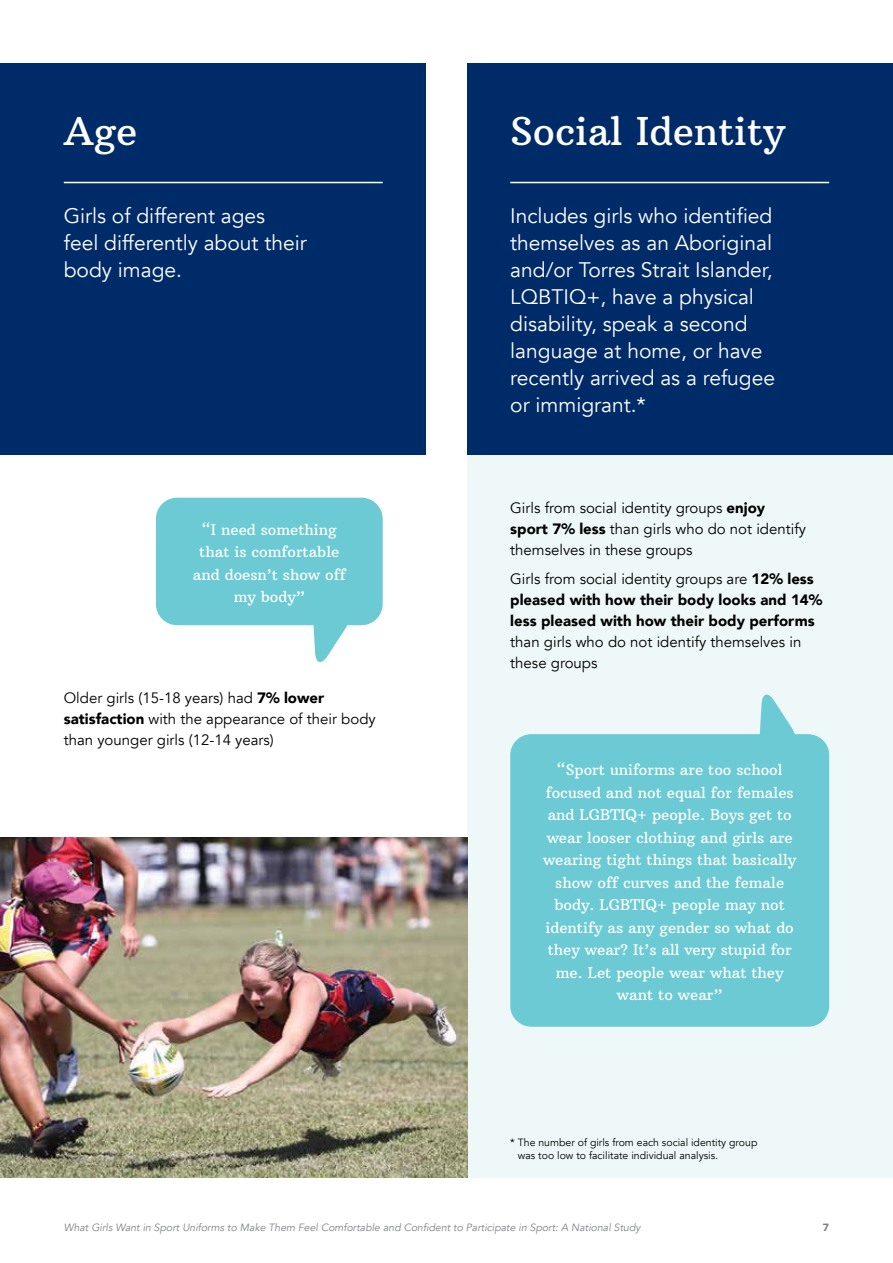
<style>
.page{position:relative;width:893px;height:1263px;background:#fff}
.page>*{position:absolute;margin:0;border:0;box-sizing:border-box;transform-origin:0 0}
.t1{font:39px "Arbutus Slab";color:#fff}
.t2{font:21px/27px "Avenir";color:#fff}
.t3{font:15px/22.5px "Arbutus Slab";color:#fff;text-align:center}
.t4{font:15px/21px "Avenir";color:#000}
.t5{font:900 15px/21px "Avenir";color:#000}
.t6{font:italic 10.5px "Avenir";color:#808285}
.t7{font:10.5px/12.6px "Avenir";color:#000}
.t8{font:900 10.5px "Avenir";color:#808285}
.s1{font-weight:900}
.s2{font-weight:400}
</style>
<div class="page">
<div style="left:468px;top:455px;width:425px;height:723px;background:#eef8f8"></div>
<div style="left:0;top:64px;width:425px;height:391px;background:#002b69"></div>
<div style="left:468px;top:64px;width:425px;height:391px;background:#002b69"></div>
<img style="left:0;top:838px;width:468px;height:340px">
<hr style="left:64px;top:182px;width:319px;height:1px;background:#fff">
<hr style="left:510px;top:182px;width:319px;height:1px;background:#fff">
<div style="left:510px;top:734px;width:319px;height:293px;background:#6bcad4;border-radius:21px"></div>
<svg style="left:758px;top:694px;width:40px;height:41px"></svg>
<svg style="left:311px;top:625px;width:41px;height:37px"></svg>
<div style="left:156px;top:498px;width:227px;height:127px;background:#6bcad4;border-radius:21px"></div>
<h1 class="t1" style="left:64px;top:106px;width:75px">Age</h1>
<h2 class="t2" style="left:64px;top:202px;width:244px">Girls of different ages<br>feel differently about their body image.</h2>
<p class="t3" style="left:193px;top:518px;width:155px">“I need something that is comfortable and doesn’t show off my body”</p>
<p class="t4" style="left:64px;top:687px;width:313px">Older girls (15-18 years) had <span class="s1">7% lower satisfaction</span> with the appearance of their body than younger girls (12-14 years)</p>
<h1 class="t1" style="left:510px;top:106px;width:276px">Social Identity</h1>
<h2 class="t2" style="left:510px;top:202px;width:266px">Includes girls who identified themselves as an Aboriginal and/or Torres Strait Islander,<br>LQBTIQ+, have a physical disability, speak a second language at home, or have recently arrived as a refugee or immigrant.*</h2>
<p class="t4" style="left:510px;top:497px;width:297px">Girls from social identity groups <span class="s1">enjoy sport 7% less</span> than girls who do not identify themselves in these groups</p>
<p class="t5" style="left:510px;top:568px;width:314px"><span class="s2">Girls from social identity groups are</span> 12% less pleased with how their body looks and 14% less pleased with how their body performs</p>
<p class="t4" style="left:510px;top:632px;width:293px">than girls who do not identify themselves in these groups</p>
<p class="t3" style="left:543px;top:759px;width:255px">“Sport uniforms are too school focused and not equal for females and LGBTIQ+ people. Boys get to wear looser clothing and girls are wearing tight things that basically show off curves and the female body. LGBTIQ+ people may not identify as any gender so what do they wear? It’s all very stupid for me. Let people wear what they want to wear”</p>
<p class="t7" style="left:518px;top:1136px;width:241px;text-indent:-8px">* The number of girls from each social identity group was too low to facilitate individual analysis.</p>
<p class="t6" style="left:64px;top:1221px;width:578px">What Girls Want in Sport Uniforms to Make Them Feel Comfortable and Confident to Participate in Sport: A National Study</p>
<p class="t8" style="left:823px;top:1218px;width:8px">7</p>
</div>
